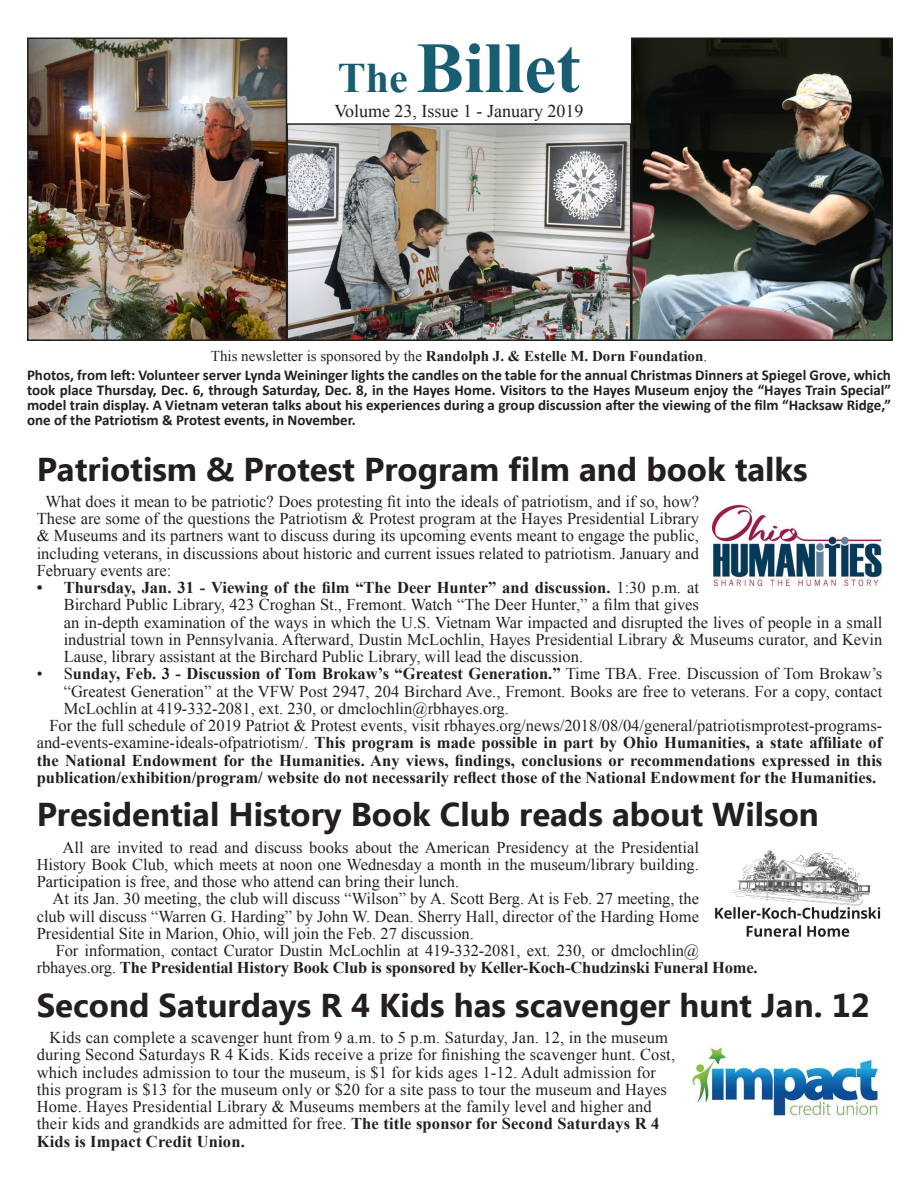
<style>
.page{position:relative;width:918px;height:1188px;background:#fff}
.page>*{position:absolute;margin:0;border:0;box-sizing:border-box;transform-origin:0 0}
.t1{font:700 72px "Times New Roman";color:#185d71}
.t2{font:700 33px "Ebrima";color:#231f20}
.t3{font:18px "Times New Roman";color:#231f20}
.t4{font:16.5px/17.2px "Times New Roman";color:#231f20;text-align:justify}
.t5{font:700 16.5px/17.2px "Times New Roman";color:#231f20;text-align:justify}
.t6{font:700 15px/15px "Calibri";color:#231f20;text-align:justify}
.t7{font:700 15px "Times New Roman";color:#231f20}
.s1{font-size:42px}
.s2{font-weight:400}
.s3{font-weight:700}
</style>
<div class="page">
<img style="left:30px;top:41px;width:254px;height:297px">
<div style="left:27px;top:38px;width:260px;height:303px;border:2px solid #231f20"></div>
<img style="left:634px;top:41px;width:256px;height:297px">
<div style="left:631px;top:38px;width:262px;height:303px;border:2px solid #231f20"></div>
<img style="left:290px;top:126px;width:338px;height:212px">
<div style="left:287px;top:123px;width:344px;height:218px;border:2px solid #231f20"></div>
<img style="left:715px;top:850px;width:166px;height:87px">
<img style="left:692px;top:1047px;width:187px;height:70px">
<img style="left:712px;top:504px;width:170px;height:81px">
<p class="t1" style="left:338px;top:18px;width:244px"><span class="s1">The</span> Billet</p>
<p class="t3" style="left:334px;top:98px;width:251px">Volume 23, Issue 1 - January 2019</p>
<p class="t7" style="left:211px;top:345px;width:498px"><span class="s2">This newsletter is sponsored by the</span> Randolph J. &amp; Estelle M. Dorn Foundation<span class="s2">.</span></p>
<p class="t6" style="left:27px;top:368px;width:866px">Photos, from left: Volunteer server Lynda Weininger lights the candles on the table for the annual Christmas Dinners at Spiegel Grove, which took place Thursday, Dec. 6, through Saturday, Dec. 8, in the Hayes Home. Visitors to the Hayes Museum enjoy the “Hayes Train Special” model train display. A Vietnam veteran talks about his experiences during a group discussion after the viewing of the film “Hacksaw Ridge,” one of the Patriotism &amp; Protest events, in November.</p>
<p class="t2" style="left:37px;top:444px;width:772px">Patriotism &amp; Protest Program film and book talks</p>
<p class="t4" style="left:37px;top:492px;width:664px;text-indent:9px">What does it mean to be patriotic? Does protesting fit into the ideals of patriotism, and if so, how?<br>These are some of the questions the Patriotism &amp; Protest program at the Hayes Presidential Library &amp; Museums and its partners want to discuss during its upcoming events meant to engage the public, including veterans, in discussions about historic and current issues related to patriotism. January and February events are:</p>
<p class="t4" style="left:64px;top:579px;width:820px;text-align:left;text-indent:-27px"><span class="s3">• Thursday, Jan. 31 - Viewing of the film “The Deer Hunter” and discussion.</span> 1:30 p.m. at<br>Birchard Public Library, 423 Croghan St., Fremont. Watch “The Deer Hunter,” a film that gives<br>an in-depth examination of the ways in which the U.S. Vietnam War impacted and disrupted the lives of people in a small industrial town in Pennsylvania. Afterward, Dustin McLochlin, Hayes Presidential Library &amp; Museums curator, and Kevin Lause, library assistant at the Birchard Public Library, will lead the discussion.</p>
<p class="t4" style="left:64px;top:665px;width:820px;text-indent:-27px">• S<span class="s3">unday, Feb. 3 - Discussion of Tom Brokaw’s “Greatest Generation.”</span> Time TBA. Free. Discussion of Tom Brokaw’s “Greatest Generation” at the VFW Post 2947, 204 Birchard Ave., Fremont. Books are free to veterans. For a copy, contact McLochlin at 419-332-2081, ext. 230, or dmclochlin@rbhayes.org.</p>
<p class="t5" style="left:37px;top:717px;width:847px;text-indent:13px"><span class="s2">For the full schedule of 2019 Patriot &amp; Protest events, visit rbhayes.org/news/2018/08/04/general/patriotismprotest-programs&shy;and-events-examine-ideals-ofpatriotism/.</span> This program is made possible in part by Ohio Humanities, a state affiliate of the National Endowment for the Humanities. Any views, findings, conclusions or recommendations expressed in this publication/exhibition/program/ website do not necessarily reflect those of the National Endowment for the Humanities.</p>
<p class="t2" style="left:37px;top:790px;width:784px">Presidential History Book Club reads about Wilson</p>
<p class="t4" style="left:37px;top:838px;width:664px;text-indent:26px">All are invited to read and discuss books about the American Presidency at the Presidential History Book Club, which meets at noon one Wednesday a month in the museum/library building.<br>Participation is free, and those who attend can bring their lunch.</p>
<p class="t4" style="left:37px;top:890px;width:664px;text-indent:16px">At its Jan. 30 meeting, the club will discuss “Wilson” by A. Scott Berg. At is Feb. 27 meeting, the club will discuss “Warren G. Harding” by John W. Dean. Sherry Hall, director of the Harding Home Presidential Site in Marion, Ohio, will join the Feb. 27 discussion.</p>
<p class="t4" style="left:37px;top:942px;width:723px;text-indent:19px">For information, contact Curator Dustin McLochlin at 419-332-2081, ext. 230, or dmclochlin@ rbhayes.org. <span class="s3">The Presidential History Book Club is sponsored by Keller-Koch-Chudzinski Funeral Home.</span></p>
<p class="t2" style="left:37px;top:981px;width:834px">Second Saturdays R 4 Kids has scavenger hunt Jan. 12</p>
<p class="t4" style="left:37px;top:1029px;width:640px;text-align:left;text-indent:13px">Kids can complete a scavenger hunt from 9 a.m. to 5 p.m. Saturday, Jan. 12, in the museum during Second Saturdays R 4 Kids. Kids receive a prize for finishing the scavenger hunt. Cost, which includes admission to tour the museum, is $1 for kids ages 1-12. Adult admission for this program is $13 for the museum only or $20 for a site pass to tour the museum and Hayes Home. Hayes Presidential Library &amp; Museums members at the family level and higher and their kids and grandkids are admitted for free. <span class="s3">The title sponsor for Second Saturdays R 4<br>Kids is Impact Credit Union.</span></p>
</div>
